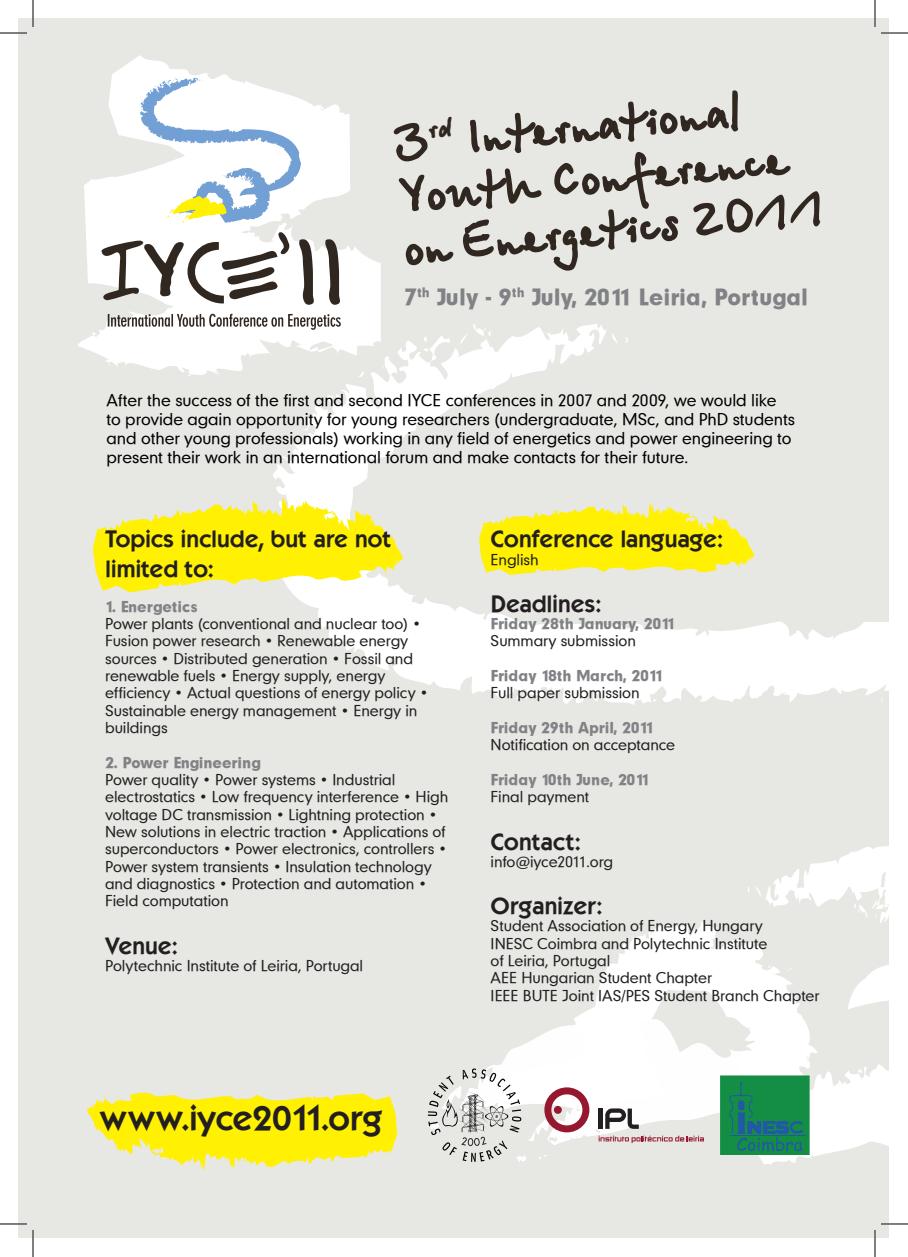
<style>
.page{position:relative;width:908px;height:1257px;background:#fff}
.page>*{position:absolute;margin:0;border:0;box-sizing:border-box;transform-origin:0 0}
.t1{font:54.2px/52.6px "Betina Script Extra CTT";color:#302720}
.t2{font:36px "Kabel Dm PFL";letter-spacing:-.01em;color:#231f20}
.t3{font:24.8px/29.7px "Kabel Dm PFL";color:#231f20}
.t4{font:21.5px "Geometric 706 Blk PFL";color:#808285}
.t5{font:15.7px/18.9px "Geometric 706 Md PFL";letter-spacing:-.01em;color:#000001}
.t6{font:14.4px/17.3px "Geometric 706 Md PFL";letter-spacing:-.005em;color:#231f20}
.t7{font:14.4px "Geometric 706 Blk PFL";color:#808285}
</style>
<div class="page">
<div style="left:19px;top:19px;width:870px;height:1219px;background:#e7e7e4"></div>
<svg style="left:273px;top:323px;width:616px;height:382px"></svg>
<svg style="left:611px;top:333px;width:19px;height:12px"></svg>
<svg style="left:488px;top:329px;width:3px;height:8px"></svg>
<svg style="left:459px;top:333px;width:9px;height:12px"></svg>
<svg style="left:422px;top:336px;width:6px;height:16px"></svg>
<svg style="left:653px;top:698px;width:3px;height:4px"></svg>
<svg style="left:880px;top:696px;width:4px;height:7px"></svg>
<svg style="left:587px;top:846px;width:302px;height:319px"></svg>
<svg style="left:746px;top:885px;width:15px;height:12px"></svg>
<svg style="left:854px;top:902px;width:2px;height:8px"></svg>
<svg style="left:871px;top:899px;width:10px;height:19px"></svg>
<svg style="left:785px;top:967px;width:8px;height:4px"></svg>
<svg style="left:93px;top:496px;width:310px;height:96px"></svg>
<svg style="left:479px;top:501px;width:275px;height:74px"></svg>
<svg style="left:87px;top:1092px;width:310px;height:78px"></svg>
<div style="left:721px;top:1076px;width:88px;height:78px;background:#148e44"></div>
<hr style="left:730px;top:1135px;width:76px;height:1px;background:#2258a7">
<svg style="left:428px;top:1011px;width:377px;height:151px"></svg>
<svg style="left:381px;top:323px;width:1px;height:37px"></svg>
<svg style="left:77px;top:55px;width:304px;height:394px"></svg>
<svg style="left:91px;top:332px;width:6px;height:3px"></svg>
<svg style="left:140px;top:78px;width:161px;height:147px;background:#e1e9ec"></svg>
<svg style="left:102px;top:232px;width:187px;height:71px;background:#c7c4c2"></svg>
<svg style="left:108px;top:314px;width:233px;height:16px;background:#c0bdbb"></svg>
<svg style="left:299px;top:239px;width:15px;height:66px"></svg>
<svg style="left:325px;top:239px;width:15px;height:66px"></svg>
<hr style="left:0;top:32px;width:27px;height:2px;background:#fff">
<hr style="left:881px;top:32px;width:27px;height:2px;background:#fff">
<hr style="left:32px;top:0;width:2px;height:27px;background:#fff">
<hr style="left:32px;top:1230px;width:2px;height:27px;background:#fff">
<hr style="left:874px;top:0;width:2px;height:27px;background:#fff">
<hr style="left:874px;top:1230px;width:2px;height:27px;background:#fff">
<svg style="left:0;top:33px;width:27px;height:1px"></svg>
<svg style="left:881px;top:33px;width:27px;height:1px"></svg>
<svg style="left:0;top:1223px;width:27px;height:1px"></svg>
<svg style="left:881px;top:1223px;width:27px;height:1px"></svg>
<svg style="left:33px;top:0;width:1px;height:27px"></svg>
<svg style="left:33px;top:1230px;width:1px;height:27px"></svg>
<svg style="left:875px;top:0;width:1px;height:27px"></svg>
<svg style="left:875px;top:1230px;width:1px;height:27px"></svg>
<h1 class="t1" style="left:390px;top:122px;width:425px;rotate:-6deg">3<sup>rd</sup> International<br>Youth Conference on Energetics 2011</h1>
<h3 class="t4" style="left:404px;top:282px;width:406px">7<sup>th</sup> July - 9<sup>th</sup> July, 2011 Leiria, Portugal</h3>
<p class="t5" style="left:107px;top:390px;width:690px">After the success of the first and second IYCE conferences in 2007 and 2009, we would like<br>to provide again opportunity for young researchers (undergraduate, MSc, and PhD students and other young professionals) working in any field of energetics and power engineering to present their work in an international forum and make contacts for their future.</p>
<h3 class="t3" style="left:105px;top:524px;width:288px">Topics include, but are not limited to:</h3>
<p class="t7" style="left:105px;top:596px;width:94px">1. Energetics</p>
<p class="t6" style="left:105px;top:614px;width:325px">Power plants (conventional and nuclear too) • Fusion power research • Renewable energy sources • Distributed generation • Fossil and renewable fuels • Energy supply, energy efficiency • Actual questions of energy policy • Sustainable energy management • Energy in buildings</p>
<p class="t7" style="left:105px;top:752px;width:158px">2. Power Engineering</p>
<p class="t6" style="left:105px;top:770px;width:345px">Power quality • Power systems • Industrial electrostatics • Low frequency interference • High voltage DC transmission • Lightning protection • New solutions in electric traction • Applications of superconductors • Power electronics, controllers • Power system transients • Insulation technology and diagnostics • Protection and automation • Field computation</p>
<h3 class="t3" style="left:105px;top:930px;width:74px">Venue:</h3>
<p class="t6" style="left:105px;top:956px;width:260px">Polytechnic Institute of Leiria, Portugal</p>
<h2 class="t2" style="left:100px;top:1097px;width:284px">www.iyce2011.org</h2>
<h3 class="t3" style="left:491px;top:524px;width:234px">Conference language:</h3>
<p class="t6" style="left:491px;top:550px;width:50px">English</p>
<h3 class="t3" style="left:491px;top:588px;width:112px">Deadlines:</h3>
<p class="t7" style="left:491px;top:614px;width:187px">Friday 28th January, 2011</p>
<p class="t6" style="left:491px;top:632px;width:147px">Summary submission</p>
<p class="t7" style="left:491px;top:666px;width:174px">Friday 18th March, 2011</p>
<p class="t6" style="left:491px;top:684px;width:151px">Full paper submission</p>
<p class="t7" style="left:491px;top:718px;width:165px">Friday 29th April, 2011</p>
<p class="t6" style="left:491px;top:736px;width:186px">Notification on acceptance</p>
<p class="t7" style="left:491px;top:770px;width:161px">Friday 10th June, 2011</p>
<p class="t6" style="left:491px;top:788px;width:100px">Final payment</p>
<h3 class="t3" style="left:491px;top:826px;width:92px">Contact:</h3>
<p class="t6" style="left:491px;top:852px;width:124px">info@iyce2011.org</p>
<h3 class="t3" style="left:491px;top:891px;width:113px">Organizer:</h3>
<p class="t6" style="left:491px;top:916px;width:330px">Student Association of Energy, Hungary<br>INESC Coimbra and Polytechnic Institute<br>of Leiria, Portugal<br>AEE Hungarian Student Chapter<br>IEEE BUTE Joint IAS/PES Student Branch Chapter</p>
</div>
